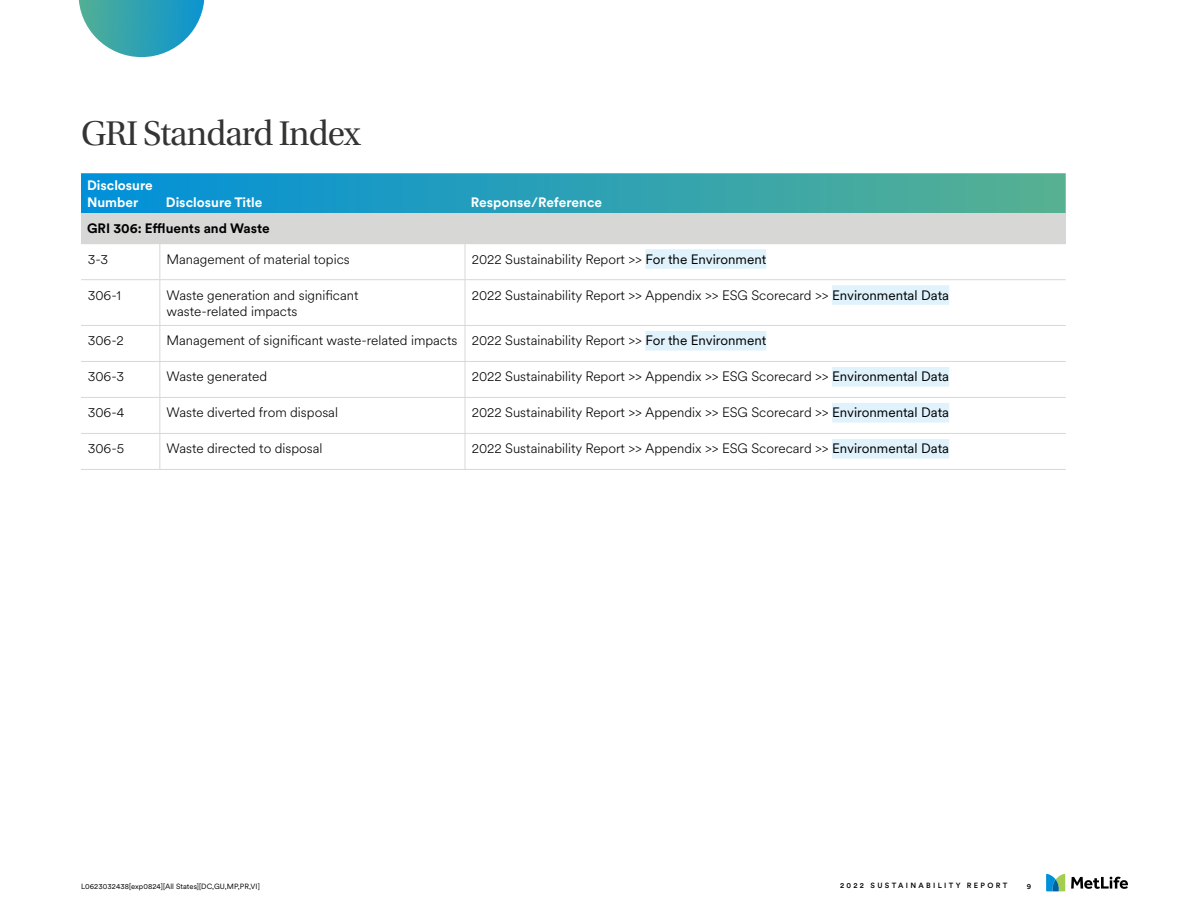
<style>
.page{position:relative;width:1188px;height:918px;background:#fff}
.page>*{position:absolute;margin:0;border:0;box-sizing:border-box;transform-origin:0 0}
.Heading_2{font:36px "Utopia Std Subh";letter-spacing:-.025em;color:#343433}
.TCFD_Body_Copy{font:300 13.5px/16.2px "Met Life Circular";color:#000}
.TCFD_Body_Copy-2{font:700 13.5px/16.5px "Met Life Circular";color:#fff}
.TCFD_Body_Copy-3{font:700 13.5px "Met Life Circular";color:#000}
.t1{font:7.5px "Met Life Circular";letter-spacing:.01em;color:#000}
.t2{font:500 7.5px "Met Life Circular";letter-spacing:.31em;color:#000}
.s1{font-weight:400}
</style>
<div class="page">
<svg style="left:79px;top:0;width:126px;height:57px"></svg>
<svg style="left:81px;top:173px;width:985px;height:40px;background:#2ca0b5"></svg>
<div style="left:81px;top:213px;width:985px;height:31px;background:#d7d8d6"></div>
<hr style="left:159px;top:244px;width:1px;height:35px;background:#d7d8d6">
<hr style="left:465px;top:244px;width:1px;height:35px;background:#d7d8d6">
<hr style="left:81px;top:279px;width:79px;height:1px;background:#d7d8d6">
<hr style="left:160px;top:279px;width:305px;height:1px;background:#d7d8d6">
<hr style="left:465px;top:279px;width:300px;height:1px;background:#d7d8d6">
<hr style="left:765px;top:279px;width:301px;height:1px;background:#d7d8d6">
<hr style="left:159px;top:280px;width:1px;height:45px;background:#d7d8d6">
<hr style="left:465px;top:280px;width:1px;height:45px;background:#d7d8d6">
<hr style="left:81px;top:325px;width:79px;height:1px;background:#d7d8d6">
<hr style="left:160px;top:325px;width:305px;height:1px;background:#d7d8d6">
<hr style="left:159px;top:326px;width:1px;height:35px;background:#d7d8d6">
<hr style="left:465px;top:325px;width:300px;height:1px;background:#d7d8d6">
<hr style="left:465px;top:326px;width:1px;height:35px;background:#d7d8d6">
<hr style="left:765px;top:325px;width:301px;height:1px;background:#d7d8d6">
<hr style="left:81px;top:361px;width:79px;height:1px;background:#d7d8d6">
<hr style="left:160px;top:361px;width:305px;height:1px;background:#d7d8d6">
<hr style="left:159px;top:362px;width:1px;height:35px;background:#d7d8d6">
<hr style="left:465px;top:361px;width:300px;height:1px;background:#d7d8d6">
<hr style="left:465px;top:362px;width:1px;height:35px;background:#d7d8d6">
<hr style="left:765px;top:361px;width:301px;height:1px;background:#d7d8d6">
<hr style="left:81px;top:397px;width:79px;height:1px;background:#d7d8d6">
<hr style="left:160px;top:397px;width:305px;height:1px;background:#d7d8d6">
<hr style="left:159px;top:398px;width:1px;height:35px;background:#d7d8d6">
<hr style="left:465px;top:397px;width:300px;height:1px;background:#d7d8d6">
<hr style="left:465px;top:398px;width:1px;height:35px;background:#d7d8d6">
<hr style="left:765px;top:397px;width:301px;height:1px;background:#d7d8d6">
<hr style="left:81px;top:433px;width:79px;height:1px;background:#d7d8d6">
<hr style="left:160px;top:433px;width:305px;height:1px;background:#d7d8d6">
<hr style="left:159px;top:434px;width:1px;height:35px;background:#d7d8d6">
<hr style="left:465px;top:433px;width:300px;height:1px;background:#d7d8d6">
<hr style="left:465px;top:434px;width:1px;height:35px;background:#d7d8d6">
<hr style="left:765px;top:433px;width:301px;height:1px;background:#d7d8d6">
<hr style="left:81px;top:469px;width:79px;height:1px;background:#d7d8d6">
<hr style="left:160px;top:469px;width:305px;height:1px;background:#d7d8d6">
<hr style="left:465px;top:469px;width:300px;height:1px;background:#d7d8d6">
<hr style="left:765px;top:469px;width:301px;height:1px;background:#d7d8d6">
<div style="left:645px;top:249px;width:121px;height:20px;background:#e0f2fb"></div>
<div style="left:832px;top:285px;width:117px;height:20px;background:#e0f2fb"></div>
<div style="left:645px;top:331px;width:121px;height:20px;background:#e0f2fb"></div>
<div style="left:832px;top:367px;width:117px;height:20px;background:#e0f2fb"></div>
<div style="left:832px;top:403px;width:117px;height:20px;background:#e0f2fb"></div>
<div style="left:832px;top:439px;width:117px;height:20px;background:#e0f2fb"></div>
<svg style="left:1071px;top:877px;width:57px;height:12px"></svg>
<svg style="left:1046px;top:874px;width:19px;height:17px"></svg>
<p class="Heading_2" style="left:81px;top:114px;width:281px">GRI Standard Index</p>
<p class="TCFD_Body_Copy-2" style="left:87px;top:177px;width:67px">Disclosure<br>Number</p>
<p class="TCFD_Body_Copy-2" style="left:166px;top:193px;width:98px">Disclosure Title</p>
<p class="TCFD_Body_Copy-2" style="left:471px;top:193px;width:133px">Response/Reference</p>
<p class="TCFD_Body_Copy-3" style="left:87px;top:219px;width:184px">GRI 306: Effluents and Waste</p>
<p class="TCFD_Body_Copy" style="left:88px;top:250px;width:22px">3-3</p>
<p class="TCFD_Body_Copy" style="left:167px;top:250px;width:185px">Management of material topics</p>
<p class="TCFD_Body_Copy" style="left:472px;top:250px;width:296px">2022 Sustainability Report &gt;&gt; <span class="s1">For the Environment</span></p>
<p class="TCFD_Body_Copy" style="left:88px;top:286px;width:35px">306-1</p>
<p class="TCFD_Body_Copy" style="left:167px;top:286px;width:193px">Waste generation and significant waste‑related impacts</p>
<p class="TCFD_Body_Copy" style="left:472px;top:286px;width:479px">2022 Sustainability Report &gt;&gt; Appendix &gt;&gt; ESG Scorecard &gt;&gt; <span class="s1">Environmental Data</span></p>
<p class="TCFD_Body_Copy" style="left:88px;top:332px;width:38px">306-2</p>
<p class="TCFD_Body_Copy" style="left:167px;top:332px;width:292px">Management of significant waste-related impacts</p>
<p class="TCFD_Body_Copy" style="left:472px;top:332px;width:296px">2022 Sustainability Report &gt;&gt; <span class="s1">For the Environment</span></p>
<p class="TCFD_Body_Copy" style="left:88px;top:368px;width:38px">306-3</p>
<p class="TCFD_Body_Copy" style="left:167px;top:368px;width:102px">Waste generated</p>
<p class="TCFD_Body_Copy" style="left:472px;top:368px;width:479px">2022 Sustainability Report &gt;&gt; Appendix &gt;&gt; ESG Scorecard &gt;&gt; <span class="s1">Environmental Data</span></p>
<p class="TCFD_Body_Copy" style="left:88px;top:404px;width:38px">306-4</p>
<p class="TCFD_Body_Copy" style="left:167px;top:404px;width:173px">Waste diverted from disposal</p>
<p class="TCFD_Body_Copy" style="left:472px;top:404px;width:479px">2022 Sustainability Report &gt;&gt; Appendix &gt;&gt; ESG Scorecard &gt;&gt; <span class="s1">Environmental Data</span></p>
<p class="TCFD_Body_Copy" style="left:88px;top:440px;width:38px">306-5</p>
<p class="TCFD_Body_Copy" style="left:167px;top:440px;width:158px">Waste directed to disposal</p>
<p class="TCFD_Body_Copy" style="left:472px;top:440px;width:479px">2022 Sustainability Report &gt;&gt; Appendix &gt;&gt; ESG Scorecard &gt;&gt; <span class="s1">Environmental Data</span></p>
<p class="t1" style="left:81px;top:881px;width:180px">L0623032438[exp0824][All States][DC,GU,MP,PR,VI]</p>
<p class="t2" style="left:840px;top:880px;width:169px">2022 SUSTAINABILITY REPORT</p>
<p class="t2" style="left:1027px;top:881px;width:6px">9</p>
</div>
